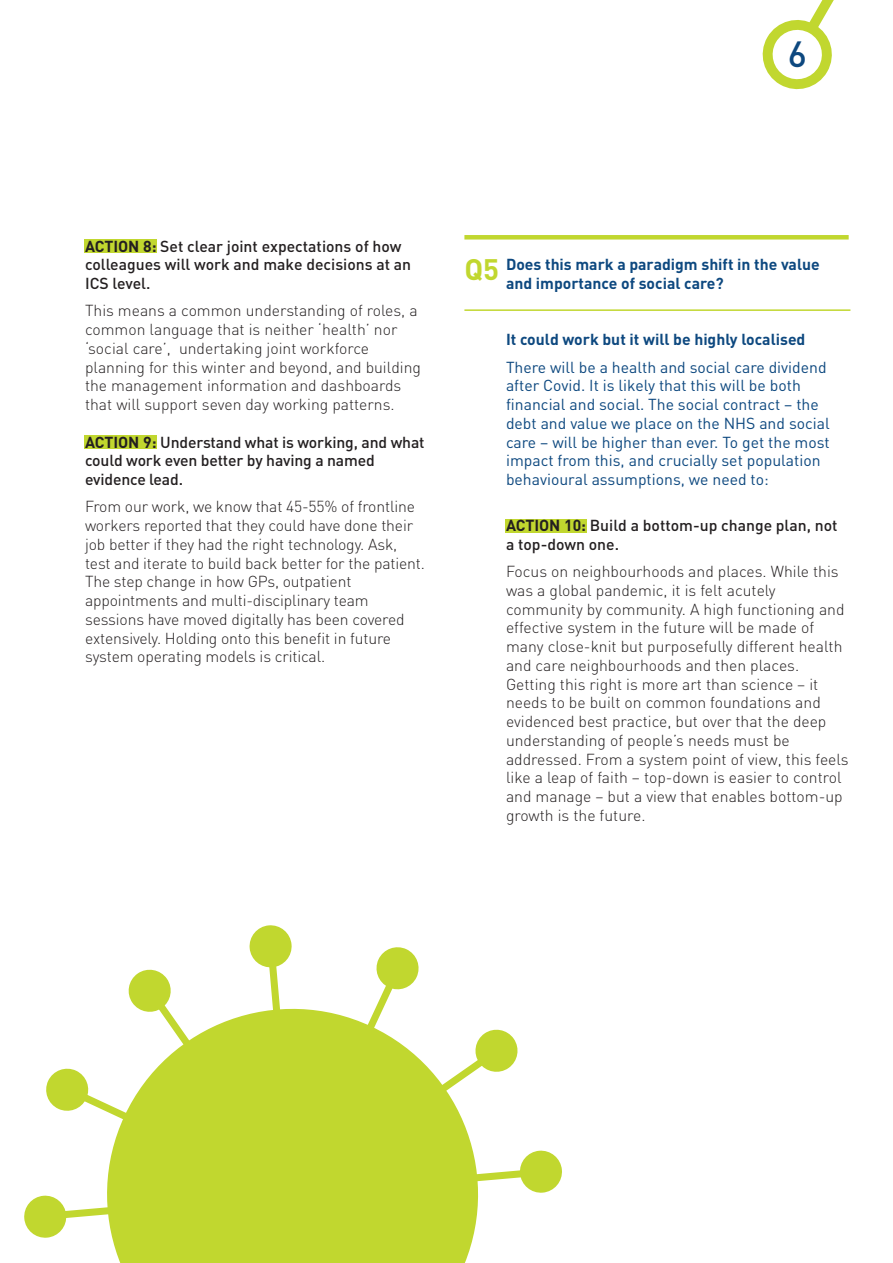
<style>
.page{position:relative;width:893px;height:1263px;background:#fff}
.page>*{position:absolute;margin:0;border:0;box-sizing:border-box;transform-origin:0 0}
.t1{font:500 36px "DIN";color:#0d487f}
.t2{font:700 29.25px "DIN";color:#c1d72f}
.t3{font:300 15.75px/18.8px "DIN";color:#231f20}
.t4{font:15.75px/18.8px "DIN";color:#0d487f}
.t5{font:500 15.75px/18.8px "DIN";color:#231f20}
.t6{font:700 15.75px/18.8px "DIN";color:#0d487f}
.s1{font-weight:700}
</style>
<div class="page">
<div style="left:505px;top:519px;width:81px;height:14px;background:#c1d72f"></div>
<div style="left:84px;top:435px;width:72px;height:13px;background:#c1d72f"></div>
<div style="left:85px;top:239px;width:72px;height:14px;background:#c1d72f"></div>
<svg style="left:762px;top:0;width:72px;height:88px"></svg>
<div style="left:464px;top:235px;width:385px;height:5px;background:#c1d72f"></div>
<hr style="left:464px;top:309px;width:386px;height:2px;background:#c1d72f">
<svg style="left:24px;top:925px;width:538px;height:338px"></svg>
<h1 class="t1" style="left:788px;top:41px;width:21px">6</h1>
<p class="t5" style="left:85px;top:238px;width:328px"><span class="s1">ACTION 8:</span> Set clear joint expectations of how colleagues will work and make decisions at an<br>ICS level.</p>
<p class="t3" style="left:85px;top:303px;width:337px">This means a common understanding of roles, a common language that is neither ‘health’ nor ‘social care’, undertaking joint workforce planning for this winter and beyond, and building the management information and dashboards that will support seven day working patterns.</p>
<p class="t5" style="left:85px;top:434px;width:341px"><span class="s1">ACTION 9:</span> Understand what is working, and what could work even better by having a named evidence lead.</p>
<p class="t3" style="left:85px;top:499px;width:341px">From our work, we know that 45-55% of frontline workers reported that they could have done their job better if they had the right technology. Ask, test and iterate to build back better for the patient.<br>The step change in how GPs, outpatient appointments and multi-disciplinary team sessions have moved digitally has been covered extensively. Holding onto this benefit in future system operating models is critical.</p>
<h2 class="t2" style="left:464px;top:260px;width:36px">Q5</h2>
<p class="t6" style="left:506px;top:257px;width:315px">Does this mark a paradigm shift in the value and importance of social care?</p>
<p class="t6" style="left:506px;top:332px;width:301px">It could work but it will be highly localised</p>
<p class="t4" style="left:506px;top:359px;width:325px">There will be a health and social care dividend after Covid. It is likely that this will be both financial and social. The social contract – the debt and value we place on the NHS and social care – will be higher than ever. To get the most impact from this, and crucially set population behavioural assumptions, we need to:</p>
<p class="t5" style="left:506px;top:518px;width:333px"><span class="s1">ACTION 10:</span> Build a bottom-up change plan, not a top-down one.</p>
<p class="t3" style="left:506px;top:564px;width:344px">Focus on neighbourhoods and places. While this was a global pandemic, it is felt acutely community by community. A high functioning and effective system in the future will be made of many close-knit but purposefully different health and care neighbourhoods and then places.<br>Getting this right is more art than science – it needs to be built on common foundations and evidenced best practice, but over that the deep understanding of people’s needs must be addressed. From a system point of view, this feels like a leap of faith – top-down is easier to control and manage – but a view that enables bottom-up growth is the future.</p>
</div>
